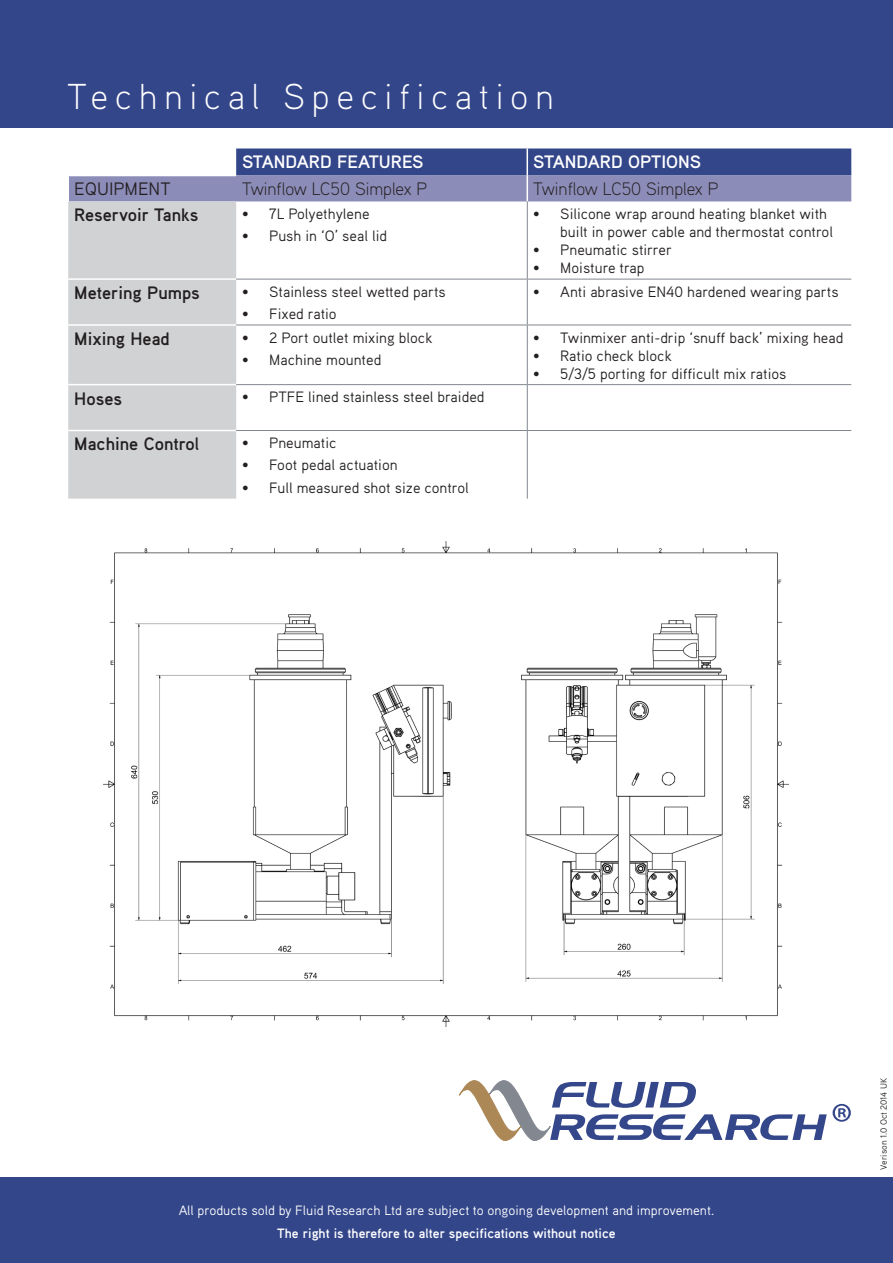
<style>
.page{position:relative;width:893px;height:1263px;background:#fff}
.page>*{position:absolute;margin:0;border:0;box-sizing:border-box;transform-origin:0 0}
.t1{font:300 36px "Aaux Pro OT";letter-spacing:.2em;color:#fff}
.t2{font:700 18px "Aaux Pro OT";color:#231f20}
.t3{font:300 18px "Aaux Pro OT";color:#231f20}
.t4{font:700 18px "Aaux Pro OT";color:#fff}
.t5{font:18px "Aaux Pro OT";color:#231f20}
.t6{font:15px/18px "Aaux Pro OT";color:#231f20}
.t7{font:13.5px/22.5px "Aaux Pro OT";color:#fff;text-align:center}
.t8{font:9px "Aaux Pro OT";color:#231f20}
.s1{font-weight:700}
</style>
<div class="page">
<svg style="left:68px;top:201px;width:168px;height:298px;background:#d1d2d4"></svg>
<hr style="left:68px;top:278px;width:168px;height:2px;background:#fff">
<hr style="left:68px;top:324px;width:168px;height:2px;background:#fff">
<hr style="left:68px;top:384px;width:168px;height:1px;background:#fff">
<hr style="left:68px;top:430px;width:168px;height:1px;background:#fff">
<hr style="left:527px;top:201px;width:1px;height:78px;background:#82878f">
<hr style="left:236px;top:279px;width:291px;height:1px;background:#82878f">
<hr style="left:527px;top:279px;width:324px;height:1px;background:#82878f">
<hr style="left:527px;top:279px;width:1px;height:46px;background:#82878f">
<hr style="left:236px;top:325px;width:291px;height:1px;background:#82878f">
<hr style="left:527px;top:325px;width:324px;height:1px;background:#82878f">
<hr style="left:527px;top:325px;width:1px;height:59px;background:#82878f">
<hr style="left:236px;top:384px;width:291px;height:1px;background:#82878f">
<hr style="left:527px;top:384px;width:324px;height:1px;background:#82878f">
<hr style="left:527px;top:385px;width:1px;height:45px;background:#82878f">
<hr style="left:236px;top:430px;width:291px;height:1px;background:#82878f">
<hr style="left:527px;top:430px;width:324px;height:1px;background:#82878f">
<hr style="left:527px;top:431px;width:1px;height:68px;background:#82878f">
<svg style="left:68px;top:148px;width:783px;height:53px;background:#777fae"></svg>
<div style="left:0;top:1178px;width:893px;height:85px;background:#33468a"></div>
<div style="left:0;top:0;width:893px;height:128px;background:#33468a"></div>
<svg style="left:459px;top:1080px;width:368px;height:61px"></svg>
<svg style="left:833px;top:1104px;width:18px;height:18px"></svg>
<img style="left:104px;top:542px;width:685px;height:484px">
<p class="t1" style="left:68px;top:74px;width:487px">Technical Specification</p>
<p class="t4" style="left:242px;top:151px;width:183px">STANDARD FEATURES</p>
<p class="t4" style="left:533px;top:151px;width:169px">STANDARD OPTIONS</p>
<p class="t5" style="left:74px;top:178px;width:98px">EQUIPMENT</p>
<p class="t3" style="left:242px;top:178px;width:186px">Twinflow LC50 Simplex P</p>
<p class="t3" style="left:533px;top:178px;width:186px">Twinflow LC50 Simplex P</p>
<p class="t2" style="left:74px;top:204px;width:126px">Reservoir Tanks</p>
<p class="t6" style="left:242px;top:204px;width:129px">• 7L Polyethylene</p>
<p class="t6" style="left:242px;top:227px;width:146px">• Push in ‘O’ seal lid</p>
<p class="t6" style="left:560px;top:204px;width:274px;text-indent:-27px">• Silicone wrap around heating blanket with built in power cable and thermostat control</p>
<p class="t6" style="left:533px;top:240px;width:140px">• Pneumatic stirrer</p>
<p class="t6" style="left:533px;top:258px;width:113px">• Moisture trap</p>
<p class="t2" style="left:74px;top:281px;width:127px">Metering Pumps</p>
<p class="t6" style="left:242px;top:282px;width:205px">• Stainless steel wetted parts</p>
<p class="t6" style="left:242px;top:304px;width:96px">• Fixed ratio</p>
<p class="t2" style="left:74px;top:327px;width:97px">Mixing Head</p>
<p class="t6" style="left:242px;top:328px;width:192px">• 2 Port outlet mixing block</p>
<p class="t6" style="left:242px;top:350px;width:141px">• Machine mounted</p>
<p class="t2" style="left:74px;top:387px;width:49px">Hoses</p>
<p class="t6" style="left:242px;top:388px;width:244px">• PTFE lined stainless steel braided</p>
<p class="t2" style="left:74px;top:433px;width:127px">Machine Control</p>
<p class="t6" style="left:242px;top:433px;width:96px">• Pneumatic</p>
<p class="t6" style="left:242px;top:456px;width:157px">• Foot pedal actuation</p>
<p class="t6" style="left:242px;top:478px;width:228px">• Full measured shot size control</p>
<p class="t6" style="left:533px;top:282px;width:307px">• Anti abrasive EN40 hardened wearing parts</p>
<p class="t6" style="left:533px;top:328px;width:312px">• Twinmixer anti-drip ‘snuff back’ mixing head</p>
<p class="t6" style="left:533px;top:346px;width:140px">• Ratio check block</p>
<p class="t6" style="left:533px;top:364px;width:255px">• 5/3/5 porting for difficult mix ratios</p>
<p class="t7" style="left:179px;top:1199px;width:537px">All products sold by Fluid Research Ltd are subject to ongoing development and improvement.<br><span class="s1">The right is therefore to alter specifications without notice</span></p>
<p class="t8" style="left:878px;top:1169px;width:93px;rotate:-90deg">Verison 1.0 Oct 2014 UK</p>
</div>
